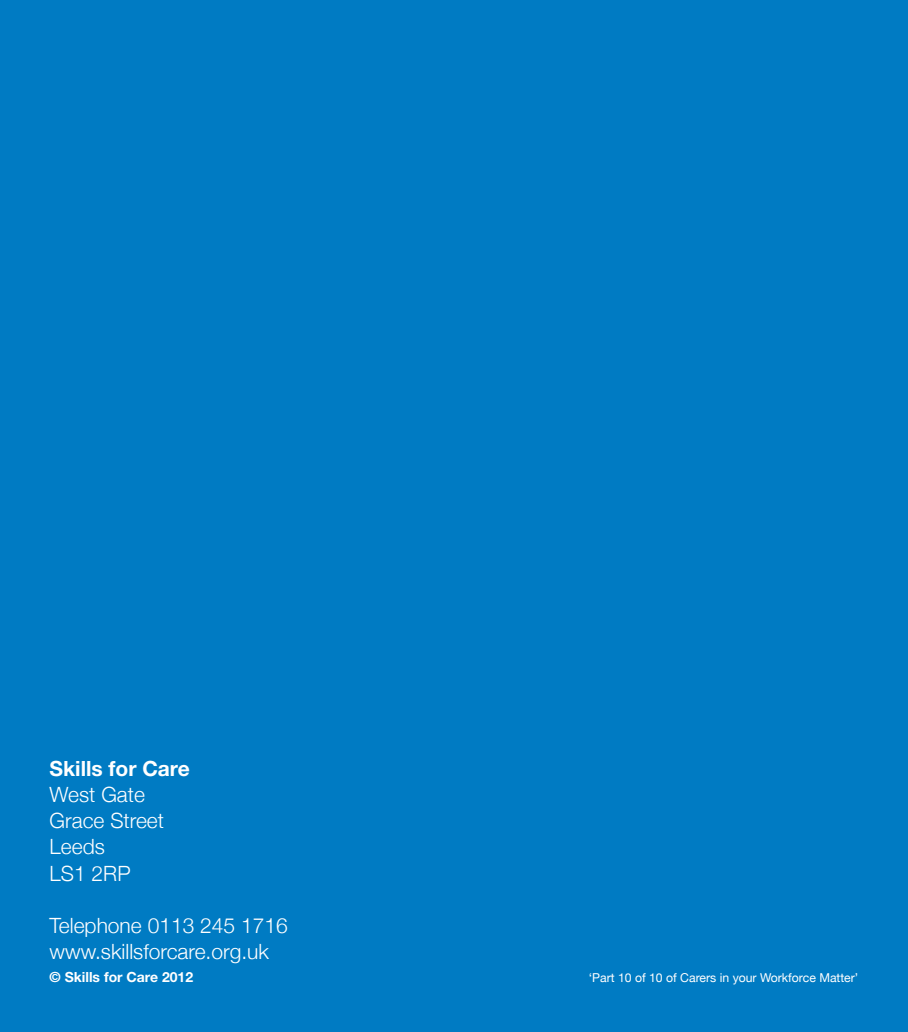
<style>
.page{position:relative;width:908px;height:1032px;background:#007bc3}
.page>*{position:absolute;margin:0;border:0;box-sizing:border-box;transform-origin:0 0}
.t1{font:300 21px/26.2px "Helvetica Neue";color:#fff}
.t2{font:700 21px "Helvetica Neue";color:#fff}
.t3{font:700 14px "Helvetica Neue";color:#fff}
.t4{font:12.25px "Helvetica Neue";color:#fff}
</style>
<div class="page">
<p class="t2" style="left:50px;top:760px;width:142px">Skills for Care</p>
<p class="t1" style="left:50px;top:781px;width:116px">West Gate<br>Grace Street<br>Leeds<br>LS1 2RP</p>
<p class="t1" style="left:50px;top:912px;width:240px">Telephone 0113 245 1716 www.skillsforcare.org.uk</p>
<p class="t3" style="left:50px;top:972px;width:145px">© Skills for Care 2012</p>
<p class="t4" style="left:589px;top:970px;width:271px">‘Part 10 of 10 of Carers in your Workforce Matter’</p>
</div>
